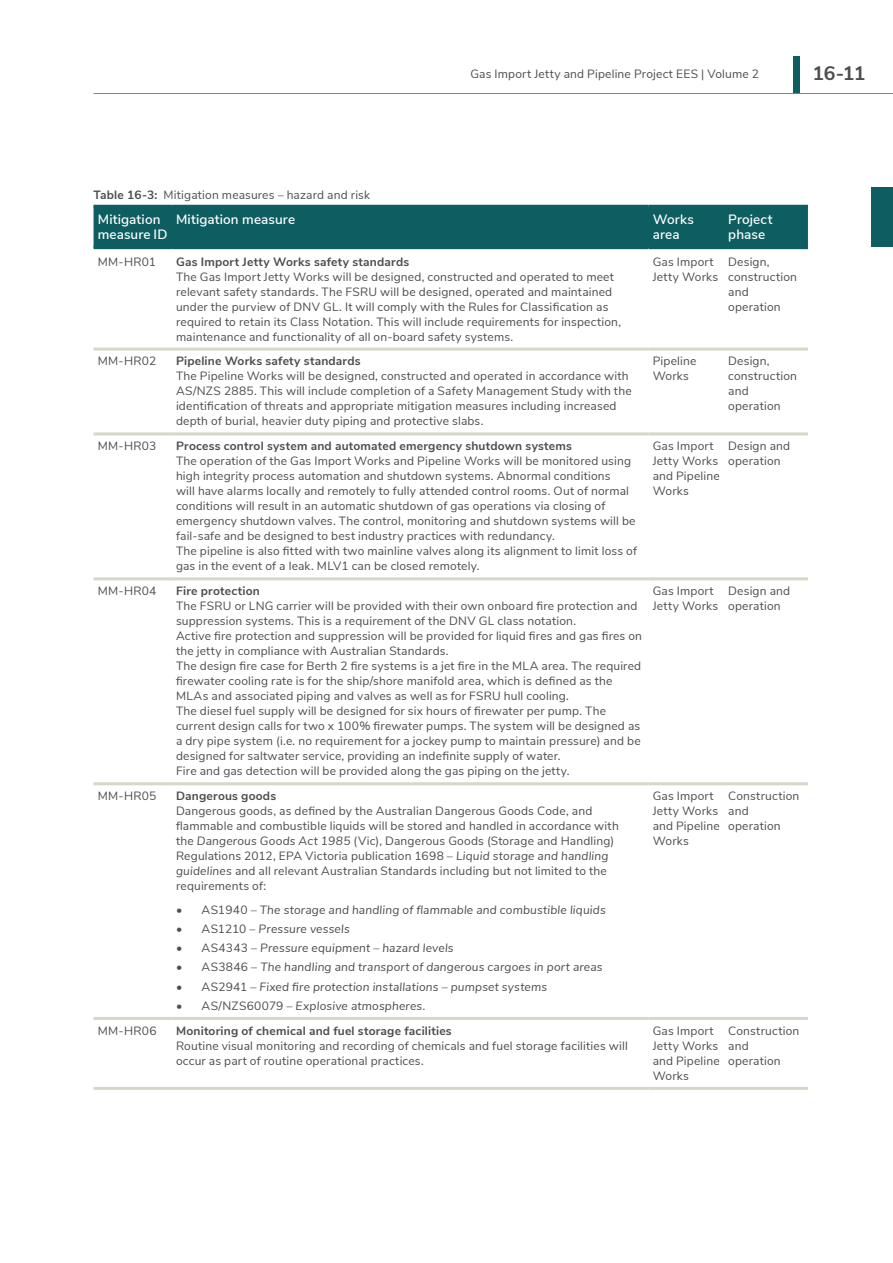
<style>
.page{position:relative;width:893px;height:1263px;background:#fff}
.page>*{position:absolute;margin:0;border:0;box-sizing:border-box;transform-origin:0 0}
.t1{font:700 19.5px "Nunito Sans";color:#4d4d4f}
.Table_Headings_White{font:600 13.5px/15px "Nunito Sans";letter-spacing:.01em;color:#fff}
.Table_Body_8_10{font:12px/15px "Nunito Sans";letter-spacing:.015em;color:#4d4d4f}
.t2{font:italic 12px "Nunito Sans";letter-spacing:.015em;color:#4d4d4f}
.Table_Body_8_10-2{font:700 12px "Nunito Sans";letter-spacing:.015em;color:#4d4d4f}
.s1{font-weight:700}
.s2{font-style:italic}
.s3{font-style:normal}
</style>
<div class="page">
<div style="left:872px;top:187px;width:21px;height:59px;background:#0e5d61"></div>
<div style="left:94px;top:208px;width:714px;height:38px;background:#0e5d61"></div>
<hr style="left:94px;top:348px;width:78px;height:3px;background:#d7d6c7">
<hr style="left:172px;top:348px;width:476px;height:3px;background:#d7d6c7">
<hr style="left:648px;top:348px;width:76px;height:3px;background:#d7d6c7">
<hr style="left:724px;top:348px;width:84px;height:3px;background:#d7d6c7">
<hr style="left:94px;top:432px;width:78px;height:3px;background:#d7d6c7">
<hr style="left:172px;top:432px;width:476px;height:3px;background:#d7d6c7">
<hr style="left:648px;top:432px;width:76px;height:3px;background:#d7d6c7">
<hr style="left:724px;top:432px;width:84px;height:3px;background:#d7d6c7">
<hr style="left:94px;top:577px;width:78px;height:3px;background:#d7d6c7">
<hr style="left:172px;top:577px;width:476px;height:3px;background:#d7d6c7">
<hr style="left:648px;top:577px;width:76px;height:3px;background:#d7d6c7">
<hr style="left:724px;top:577px;width:84px;height:3px;background:#d7d6c7">
<hr style="left:94px;top:782px;width:78px;height:3px;background:#d7d6c7">
<hr style="left:172px;top:782px;width:476px;height:3px;background:#d7d6c7">
<hr style="left:648px;top:782px;width:76px;height:3px;background:#d7d6c7">
<hr style="left:724px;top:782px;width:84px;height:3px;background:#d7d6c7">
<hr style="left:94px;top:1017px;width:78px;height:3px;background:#d7d6c7">
<hr style="left:172px;top:1017px;width:476px;height:3px;background:#d7d6c7">
<hr style="left:648px;top:1017px;width:76px;height:3px;background:#d7d6c7">
<hr style="left:724px;top:1017px;width:84px;height:3px;background:#d7d6c7">
<hr style="left:94px;top:1087px;width:78px;height:3px;background:#d7d6c7">
<hr style="left:172px;top:1087px;width:476px;height:3px;background:#d7d6c7">
<hr style="left:648px;top:1087px;width:76px;height:3px;background:#d7d6c7">
<hr style="left:724px;top:1087px;width:84px;height:3px;background:#d7d6c7">
<hr style="left:94px;top:205px;width:78px;height:3px;background:#0e5d61">
<hr style="left:172px;top:205px;width:476px;height:3px;background:#0e5d61">
<hr style="left:648px;top:205px;width:76px;height:3px;background:#0e5d61">
<hr style="left:724px;top:205px;width:84px;height:3px;background:#0e5d61">
<hr style="left:94px;top:246px;width:78px;height:3px;background:#0e5d61">
<hr style="left:172px;top:246px;width:476px;height:3px;background:#0e5d61">
<hr style="left:648px;top:246px;width:76px;height:3px;background:#0e5d61">
<hr style="left:724px;top:246px;width:84px;height:3px;background:#0e5d61">
<div style="left:793px;top:56px;width:6px;height:38px;background:#0e5d61"></div>
<hr style="left:94px;top:93px;width:799px;height:1px;background:#808285">
<p class="Table_Body_8_10" style="left:470px;top:66px;width:290px">Gas Import Jetty and Pipeline Project EES | Volume 2</p>
<h1 class="t1" style="left:812px;top:59px;width:55px">16-11</h1>
<p class="Table_Body_8_10" style="left:94px;top:186px;width:278px"><span class="s1">Table 16-3:</span> Mitigation measures – hazard and risk</p>
<p class="Table_Headings_White" style="left:98px;top:211px;width:71px">Mitigation measure ID</p>
<p class="Table_Headings_White" style="left:176px;top:211px;width:121px">Mitigation measure</p>
<p class="Table_Headings_White" style="left:653px;top:211px;width:43px">Works area</p>
<p class="Table_Headings_White" style="left:728px;top:211px;width:46px">Project phase</p>
<p class="Table_Body_8_10" style="left:98px;top:253px;width:60px">MM-HR01</p>
<p class="Table_Body_8_10-2" style="left:176px;top:253px;width:235px">Gas Import Jetty Works safety standards</p>
<p class="Table_Body_8_10" style="left:176px;top:268px;width:447px">The Gas Import Jetty Works will be designed, constructed and operated to meet relevant safety standards. The FSRU will be designed, operated and maintained under the purview of DNV GL. It will comply with the Rules for Classification as required to retain its Class Notation. This will include requirements for inspection, maintenance and functionality of all on-board safety systems.</p>
<p class="Table_Body_8_10" style="left:653px;top:253px;width:67px">Gas Import<br>Jetty Works</p>
<p class="Table_Body_8_10" style="left:728px;top:253px;width:70px">Design, construction and operation</p>
<p class="Table_Body_8_10" style="left:98px;top:353px;width:60px">MM-HR02</p>
<p class="Table_Body_8_10-2" style="left:176px;top:352px;width:186px">Pipeline Works safety standards</p>
<p class="Table_Body_8_10" style="left:176px;top:368px;width:457px">The Pipeline Works will be designed, constructed and operated in accordance with AS/NZS 2885. This will include completion of a Safety Management Study with the identification of threats and appropriate mitigation measures including increased depth of burial, heavier duty piping and protective slabs.</p>
<p class="Table_Body_8_10" style="left:98px;top:438px;width:60px">MM-HR03</p>
<p class="Table_Body_8_10-2" style="left:176px;top:437px;width:397px">Process control system and automated emergency shutdown systems</p>
<p class="Table_Body_8_10" style="left:176px;top:453px;width:461px">The operation of the Gas Import Works and Pipeline Works will be monitored using high integrity process automation and shutdown systems. Abnormal conditions<br>will have alarms locally and remotely to fully attended control rooms. Out of normal conditions will result in an automatic shutdown of gas operations via closing of emergency shutdown valves. The control, monitoring and shutdown systems will be fail-safe and be designed to best industry practices with redundancy.</p>
<p class="Table_Body_8_10" style="left:176px;top:543px;width:462px">The pipeline is also fitted with two mainline valves along its alignment to limit loss of gas in the event of a leak. MLV1 can be closed remotely.</p>
<p class="Table_Body_8_10" style="left:98px;top:583px;width:60px">MM-HR04</p>
<p class="Table_Body_8_10-2" style="left:176px;top:582px;width:85px">Fire protection</p>
<p class="Table_Body_8_10" style="left:176px;top:598px;width:463px">The FSRU or LNG carrier will be provided with their own onboard fire protection and suppression systems. This is a requirement of the DNV GL class notation.</p>
<p class="Table_Body_8_10" style="left:176px;top:628px;width:468px">Active fire protection and suppression will be provided for liquid fires and gas fires on the jetty in compliance with Australian Standards.</p>
<p class="Table_Body_8_10" style="left:176px;top:658px;width:467px">The design fire case for Berth 2 fire systems is a jet fire in the MLA area. The required firewater cooling rate is for the ship/shore manifold area, which is defined as the<br>MLAs and associated piping and valves as well as for FSRU hull cooling.</p>
<p class="Table_Body_8_10" style="left:176px;top:703px;width:466px">The diesel fuel supply will be designed for six hours of firewater per pump. The current design calls for two x 100% firewater pumps. The system will be designed as a dry pipe system (i.e. no requirement for a jockey pump to maintain pressure) and be designed for saltwater service, providing an indefinite supply of water.</p>
<p class="Table_Body_8_10" style="left:176px;top:763px;width:395px">Fire and gas detection will be provided along the gas piping on the jetty.</p>
<p class="Table_Body_8_10" style="left:98px;top:788px;width:60px">MM-HR05</p>
<p class="Table_Body_8_10-2" style="left:176px;top:787px;width:102px">Dangerous goods</p>
<p class="Table_Body_8_10" style="left:176px;top:803px;width:444px">Dangerous goods, as defined by the Australian Dangerous Goods Code, and flammable and combustible liquids will be stored and handled in accordance with the <span class="s2">Dangerous Goods Act 1985</span> (Vic), Dangerous Goods (Storage and Handling)<br>Regulations 2012, EPA Victoria publication 1698 – <span class="s2">Liquid storage and handling guidelines</span> and all relevant Australian Standards including but not limited to the requirements of:</p>
<p class="t2" style="left:176px;top:901px;width:431px"><span class="s3">• AS1940 –</span> The storage and handling of flammable and combustible liquids</p>
<p class="t2" style="left:176px;top:920px;width:175px"><span class="s3">• AS1210 –</span> Pressure vessels</p>
<p class="t2" style="left:176px;top:939px;width:279px"><span class="s3">• AS4343 –</span> Pressure equipment – hazard levels</p>
<p class="t2" style="left:176px;top:958px;width:428px"><span class="s3">• AS3846 –</span> The handling and transport of dangerous cargoes in port areas</p>
<p class="t2" style="left:176px;top:978px;width:373px"><span class="s3">• AS2941 –</span> Fixed fire protection installations – pumpset systems</p>
<p class="t2" style="left:176px;top:997px;width:251px"><span class="s3">• AS/NZS60079 –</span> Explosive atmospheres.</p>
<p class="Table_Body_8_10" style="left:98px;top:1022px;width:60px">MM-HR06</p>
<p class="Table_Body_8_10-2" style="left:176px;top:1022px;width:277px">Monitoring of chemical and fuel storage facilities</p>
<p class="Table_Body_8_10" style="left:176px;top:1037px;width:453px">Routine visual monitoring and recording of chemicals and fuel storage facilities will occur as part of routine operational practices.</p>
<p class="Table_Body_8_10" style="left:653px;top:353px;width:45px">Pipeline<br>Works</p>
<p class="Table_Body_8_10" style="left:728px;top:353px;width:70px">Design, construction and operation</p>
<p class="Table_Body_8_10" style="left:653px;top:438px;width:68px">Gas Import<br>Jetty Works and Pipeline<br>Works</p>
<p class="Table_Body_8_10" style="left:728px;top:438px;width:63px">Design and operation</p>
<p class="Table_Body_8_10" style="left:653px;top:583px;width:67px">Gas Import<br>Jetty Works</p>
<p class="Table_Body_8_10" style="left:728px;top:583px;width:63px">Design and operation</p>
<p class="Table_Body_8_10" style="left:653px;top:788px;width:68px">Gas Import<br>Jetty Works and Pipeline<br>Works</p>
<p class="Table_Body_8_10" style="left:728px;top:788px;width:73px">Construction and operation</p>
<p class="Table_Body_8_10" style="left:653px;top:1022px;width:68px">Gas Import<br>Jetty Works and Pipeline<br>Works</p>
<p class="Table_Body_8_10" style="left:728px;top:1022px;width:73px">Construction and operation</p>
</div>
